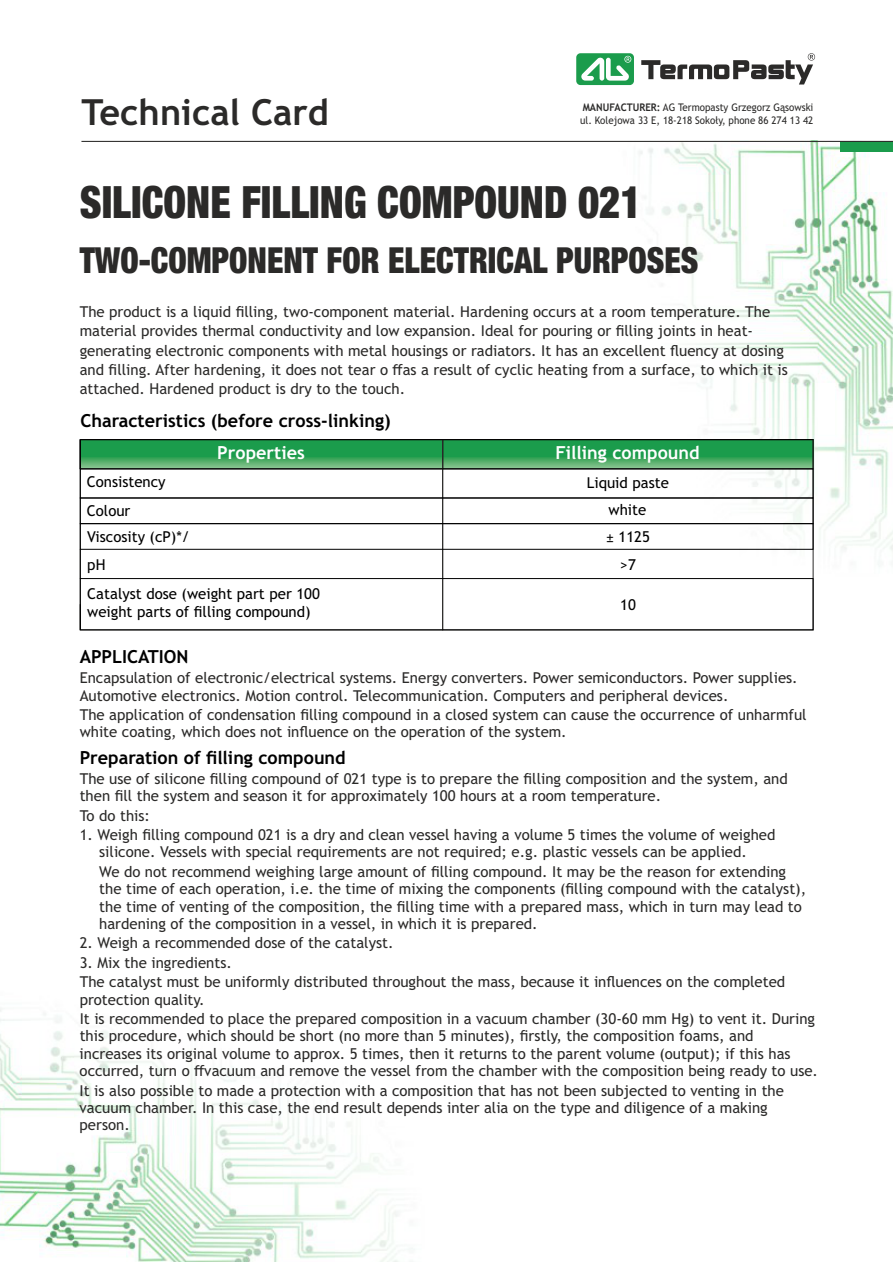
<style>
.page{position:relative;width:893px;height:1262px;background:#fff}
.page>*{position:absolute;margin:0;border:0;box-sizing:border-box;transform-origin:0 0}
.t1{font:900 condensed 44.55px "Helvetica Neue LT Pro";color:#2b2a29;scale:.91 1}
.t2{font:900 condensed 36px "Helvetica Neue LT Pro";color:#2b2a29;scale:.91 1}
.t3{font:700 36px "Trebuchet MS";color:#2b2a29}
.t4{font:700 18px "Trebuchet MS";color:#000}
.t5{font:700 18px "Trebuchet MS";color:#fefefe}
.t6{font:15px/17.4px "Trebuchet MS";color:#2b2a29}
.t7{font:15px/17.4px "Trebuchet MS";color:#000}
.t8{font:10.5px "Trebuchet MS";color:#2b2a29;scale:.93 1}
.s1{font-weight:700}
</style>
<div class="page">
<img style="left:592px;top:140px;width:301px;height:448px">
<img style="left:0;top:1008px;width:413px;height:254px">
<div style="left:840px;top:141px;width:53px;height:11px;background:#1b9c4c"></div>
<hr style="left:81px;top:141px;width:812px;height:1px;background:#2b2a29">
<svg style="left:82px;top:441px;width:359px;height:26px;background:#32a358"></svg>
<svg style="left:444px;top:441px;width:367px;height:26px;background:#32a358"></svg>
<hr style="left:80px;top:439px;width:733px;height:1px;background:#000">
<hr style="left:80px;top:439px;width:1px;height:30px;background:#000">
<svg style="left:80px;top:549px;width:1px;height:29px"></svg>
<div style="left:80px;top:468px;width:733px;height:30px;border:1px solid #000"></div>
<div style="left:80px;top:523px;width:733px;height:26px;border:1px solid #000"></div>
<div style="left:80px;top:578px;width:733px;height:52px;border:1px solid #000"></div>
<div style="left:576px;top:53px;width:58px;height:32px;background:#1b9c4c;border-radius:4px"></div>
<svg style="left:581px;top:56px;width:50px;height:25px"></svg>
<svg style="left:641px;top:53px;width:174px;height:31px"></svg>
<h2 class="t3" style="left:81px;top:99px;width:249px">Technical Card</h2>
<p class="t8" style="left:582px;top:103px;width:249px"><span class="s1">MANUFACTURER:</span> AG Termopasty Grzegorz Gąsowski</p>
<p class="t8" style="left:580px;top:116px;width:252px">ul. Kolejowa 33 E, 18-218 Sokoły, phone 86 274 13 42</p>
<h1 class="t1" style="left:80px;top:186px;width:618px">SILICONE FILLING COMPOUND 021</h1>
<h2 class="t2" style="left:80px;top:247px;width:681px">TWO-COMPONENT FOR ELECTRICAL PURPOSES</h2>
<p class="t6" style="left:80px;top:303px;width:709px;line-height:19.4px">The product is a liquid filling, two-component material. Hardening occurs at a room temperature. The material provides thermal conductivity and low expansion. Ideal for pouring or filling joints in heat&shy;generating electronic components with metal housings or radiators. It has an excellent fluency at dosing and filling. After hardening, it does not tear o ffas a result of cyclic heating from a surface, to which it is attached. Hardened product is dry to the touch.</p>
<p class="t4" style="left:80px;top:413px;width:312px">Characteristics (before cross-linking)</p>
<p class="t5" style="left:217px;top:445px;width:89px">Properties</p>
<p class="t5" style="left:555px;top:446px;width:146px">Filling compound</p>
<p class="t7" style="left:87px;top:474px;width:80px">Consistency</p>
<p class="t7" style="left:587px;top:475px;width:83px">Liquid paste</p>
<p class="t7" style="left:87px;top:503px;width:45px">Colour</p>
<p class="t7" style="left:608px;top:502px;width:39px">white</p>
<p class="t7" style="left:87px;top:529px;width:104px">Viscosity (cP)*/</p>
<p class="t7" style="left:606px;top:529px;width:45px">± 1125</p>
<p class="t7" style="left:87px;top:557px;width:20px">pH</p>
<p class="t7" style="left:620px;top:557px;width:17px">&gt;7</p>
<p class="t7" style="left:87px;top:587px;width:234px">Catalyst dose (weight part per 100 weight parts of filling compound)</p>
<p class="t7" style="left:620px;top:597px;width:17px">10</p>
<p class="t4" style="left:80px;top:650px;width:110px">APPLICATION</p>
<p class="t6" style="left:80px;top:670px;width:719px">Encapsulation of electronic/electrical systems. Energy converters. Power semiconductors. Power supplies.<br>Automotive electronics. Motion control. Telecommunication. Computers and peripheral devices.</p>
<p class="t6" style="left:80px;top:707px;width:728px">The application of condensation filling compound in a closed system can cause the occurrence of unharmful white coating, which does not influence on the operation of the system.</p>
<p class="t4" style="left:80px;top:750px;width:267px">Preparation of filling compound</p>
<p class="t6" style="left:80px;top:771px;width:709px">The use of silicone filling compound of 021 type is to prepare the filling composition and the system, and then fill the system and season it for approximately 100 hours at a room temperature.</p>
<p class="t6" style="left:80px;top:808px;width:72px">To do this:</p>
<p class="t6" style="left:80px;top:827px;width:697px;text-align:center">1. Weigh filling compound 021 is a dry and clean vessel having a volume 5 times the volume of weighed silicone. Vessels with special requirements are not required; e.g. plastic vessels can be applied.</p>
<p class="t6" style="left:99px;top:864px;width:708px">We do not recommend weighing large amount of filling compound. It may be the reason for extending the time of each operation, i.e. the time of mixing the components (filling compound with the catalyst), the time of venting of the composition, the filling time with a prepared mass, which in turn may lead to hardening of the composition in a vessel, in which it is prepared.</p>
<p class="t6" style="left:80px;top:935px;width:315px">2. Weigh a recommended dose of the catalyst.</p>
<p class="t6" style="left:80px;top:954px;width:707px;line-height:19.4px">3. Mix the ingredients.<br>The catalyst must be uniformly distributed throughout the mass, because it influences on the completed</p>
<p class="t6" style="left:80px;top:991px;width:737px;line-height:19.4px">protection quality.<br>It is recommended to place the prepared composition in a vacuum chamber (30-60 mm Hg) to vent it. During</p>
<p class="t6" style="left:80px;top:1028px;width:740px">this procedure, which should be short (no more than 5 minutes), firstly, the composition foams, and increases its original volume to approx. 5 times, then it returns to the parent volume (output); if this has occurred, turn o ffvacuum and remove the vessel from the chamber with the composition being ready to use.</p>
<p class="t6" style="left:80px;top:1083px;width:705px">It is also possible to made a protection with a composition that has not been subjected to venting in the vacuum chamber. In this case, the end result depends inter alia on the type and diligence of a making person.</p>
</div>
